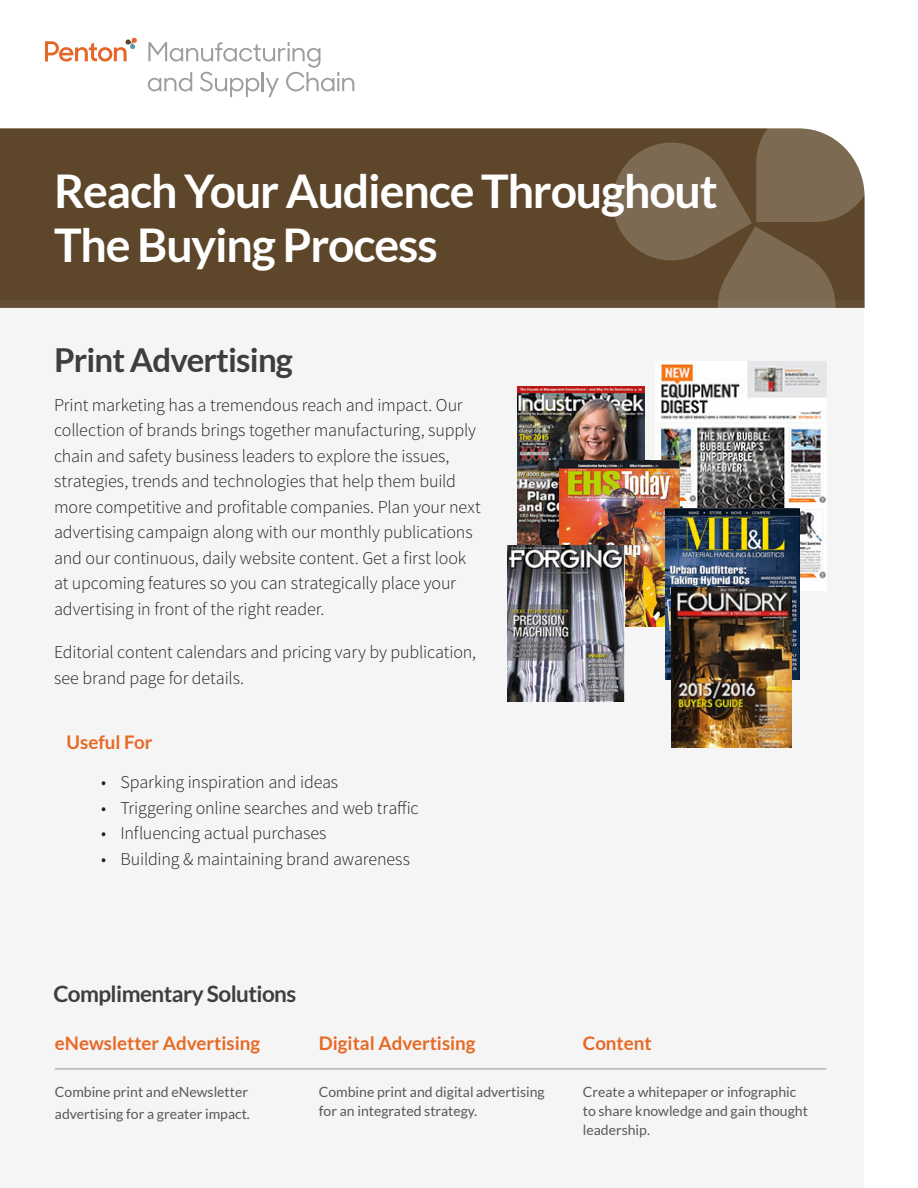
<style>
.page{position:relative;width:918px;height:1188px;background:#fff}
.page>*{position:absolute;margin:0;border:0;box-sizing:border-box;transform-origin:0 0}
.Marketing_Headline{font:700 46.5px/54px "Lato";letter-spacing:-.025em;color:#fff}
.Heading_ONe{font:700 33px "Lato";letter-spacing:-.025em;color:#3e3e3f}
.Heading_ONe-2{font:700 22.5px "Lato";letter-spacing:-.025em;color:#3e3e3f}
.Paragraph_Style{font:700 18.75px "Lato";color:#e76924}
.Light_Gray_Body__Des{font:300 18px/25.5px "Source Sans Pro";letter-spacing:-.01em;color:#231f20}
.Paragraph_Style-2{font:14.1px/18.8px "Lato";color:#57585a}
</style>
<div class="page">
<div style="left:0;top:128px;width:611px;height:173px;background:#5d4629"></div>
<svg style="left:611px;top:128px;width:254px;height:180px;background:#735f46"></svg>
<svg style="left:45px;top:38px;width:92px;height:24px"></svg>
<svg style="left:148px;top:42px;width:206px;height:55px"></svg>
<div style="left:0;top:301px;width:864px;height:887px;background:#f5f5f5"></div>
<hr style="left:55px;top:1069px;width:771px;height:1px;background:#939598">
<img style="left:656px;top:362px;width:171px;height:217px">
<img style="left:517px;top:386px;width:127px;height:160px">
<img style="left:560px;top:461px;width:120px;height:165px">
<img style="left:665px;top:508px;width:135px;height:171px">
<img style="left:507px;top:546px;width:118px;height:155px">
<img style="left:672px;top:588px;width:120px;height:159px">
<p class="Marketing_Headline" style="left:54px;top:164px;width:665px">Reach Your Audience Throughout<br>The Buying Process</p>
<p class="Heading_ONe" style="left:54px;top:341px;width:240px">Print Advertising</p>
<p class="Light_Gray_Body__Des" style="left:54px;top:392px;width:428px">Print marketing has a tremendous reach and impact. Our collection of brands brings together manufacturing, supply chain and safety business leaders to explore the issues, strategies, trends and technologies that help them build more competitive and profitable companies. Plan your next advertising campaign along with our monthly publications and our continuous, daily website content. Get a first look at upcoming features so you can strategically place your advertising in front of the right reader.</p>
<p class="Light_Gray_Body__Des" style="left:54px;top:640px;width:424px">Editorial content calendars and pricing vary by publication, see brand page for details.</p>
<p class="Paragraph_Style" style="left:67px;top:732px;width:87px">Useful For</p>
<p class="Light_Gray_Body__Des" style="left:101px;top:769px;width:239px">• Sparking inspiration and ideas</p>
<p class="Light_Gray_Body__Des" style="left:101px;top:795px;width:319px">• Triggering online searches and web traffic</p>
<p class="Light_Gray_Body__Des" style="left:101px;top:820px;width:227px">• Influencing actual purchases</p>
<p class="Light_Gray_Body__Des" style="left:101px;top:846px;width:311px">• Building &amp; maintaining brand awareness</p>
<p class="Heading_ONe-2" style="left:53px;top:981px;width:244px">Complimentary Solutions</p>
<p class="Paragraph_Style" style="left:55px;top:1033px;width:207px">eNewsletter Advertising</p>
<p class="Paragraph_Style-2" style="left:55px;top:1081px;width:197px;line-height:21.6px">Combine print and eNewsletter advertising for a greater impact.</p>
<p class="Paragraph_Style" style="left:319px;top:1033px;width:158px">Digital Advertising</p>
<p class="Paragraph_Style-2" style="left:319px;top:1083px;width:227px">Combine print and digital advertising for an integrated strategy.</p>
<p class="Paragraph_Style" style="left:583px;top:1033px;width:70px">Content</p>
<p class="Paragraph_Style-2" style="left:583px;top:1083px;width:227px">Create a whitepaper or infographic to share knowledge and gain thought leadership.</p>
</div>
